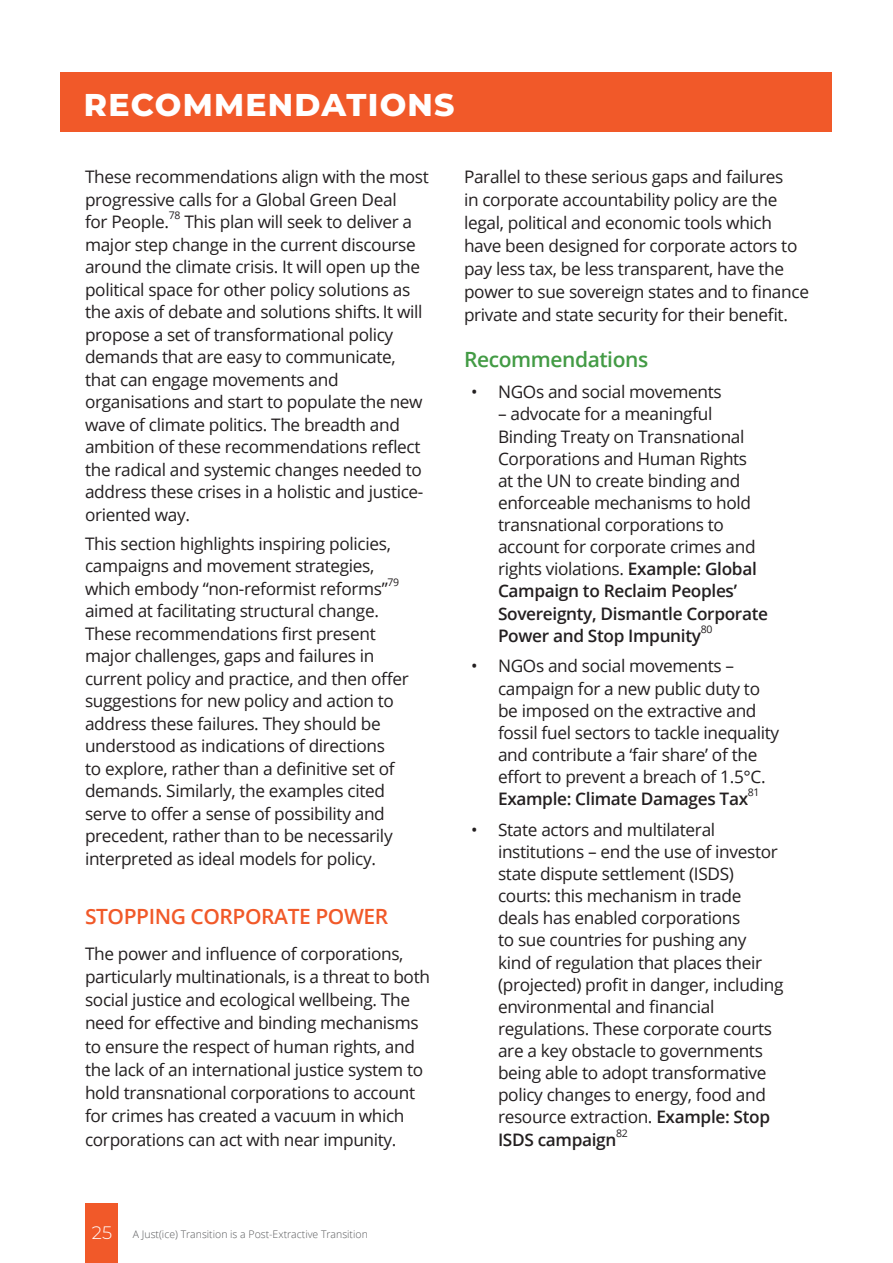
<style>
.page{position:relative;width:893px;height:1263px;background:#fff}
.page>*{position:absolute;margin:0;border:0;box-sizing:border-box;transform-origin:0 0}
.t1{font:800 31.5px "Montserrat";letter-spacing:.04em;color:#fff}
.Body_content{font:600 21px "Open Sans";letter-spacing:-.02em;color:#f15929}
.Body_content-2{font:600 21px "Open Sans";letter-spacing:-.02em;color:#439b45}
.Body_content-3{font:17.25px/22.2px "Open Sans";letter-spacing:-.02em;color:#231f20}
.t2{font:300 10.5px "Open Sans";color:#57585a}
.Body_content-4{font:10.5px "Open Sans";letter-spacing:-.02em;color:#231f20}
.s1{font-weight:600}
.s2{font-family:"Montserrat";font-size:18px;color:#fff}
</style>
<div class="page">
<div style="left:85px;top:1203px;width:33px;height:60px;background:#f15929"></div>
<div style="left:61px;top:72px;width:771px;height:60px;background:#f15929"></div>
<p class="t1" style="left:84px;top:81px;width:372px">RECOMMENDATIONS</p>
<p class="Body_content-3" style="left:85px;top:165px;width:345px">These recommendations align with the most progressive calls for a Global Green Deal<br>for People.</p>
<p class="Body_content-4" style="left:169px;top:208px;width:13px">78</p>
<p class="Body_content-3" style="left:85px;top:210px;width:340px;text-indent:99px">This plan will seek to deliver a major step change in the current discourse around the climate crisis. It will open up the political space for other policy solutions as the axis of debate and solutions shifts.It will propose a set of transformational policy demands that are easy to communicate, that can engage movements and organisations and start to populate the new wave of climate politics. The breadth and ambition of these recommendations reflect the radical and systemic changes needed to address these crises in a holistic and justice&shy;oriented way.</p>
<p class="Body_content-3" style="left:85px;top:532px;width:307px">This section highlights inspiring policies, campaigns and movement strategies, which embody “non-reformist reforms”</p>
<p class="Body_content-4" style="left:387px;top:575px;width:13px">79</p>
<p class="Body_content-3" style="left:85px;top:599px;width:325px">aimed at facilitating structural change.<br>These recommendations first present major challenges, gaps and failures in current policy and practice, and then offer suggestions for new policy and action to address these failures. They should be understood as indications of directions<br>to explore, rather than a definitive set of demands. Similarly, the examples cited serve to offer a sense of possibility and precedent, rather than to be necessarily interpreted as ideal models for policy.</p>
<p class="Body_content" style="left:85px;top:902px;width:305px">STOPPING CORPORATE POWER</p>
<p class="Body_content-3" style="left:85px;top:941px;width:346px;line-height:23.2px">The power and influence of corporations, particularly multinationals, is a threat to both social justice and ecological wellbeing. The need for effective and binding mechanisms to ensure the respect of human rights, and the lack of an international justice system to hold transnational corporations to account for crimes has created a vacuum in which corporations can act with near impunity.</p>
<p class="Body_content-3" style="left:464px;top:165px;width:346px;line-height:22.8px">Parallel to these serious gaps and failures<br>in corporate accountability policy are the legal, political and economic tools which have been designed for corporate actors to pay less tax, be less transparent, have the power to sue sovereign states and to finance private and state security for their benefit.</p>
<p class="Body_content-2" style="left:464px;top:345px;width:186px">Recommendations</p>
<p class="Body_content-3" style="left:471px;top:380px;width:252px">• NGOs and social movements</p>
<p class="Body_content-3" style="left:498px;top:403px;width:272px">– advocate for a meaningful<br>Binding Treaty on Transnational<br>Corporations and Human Rights<br>at the UN to create binding and enforceable mechanisms to hold transnational corporations to account for corporate crimes and rights violations. <span class="s1">Example: Global<br>Campaign to Reclaim Peoples’<br>Sovereignty, Dismantle Corporate<br>Power and Stop Impunity</span></p>
<p class="Body_content-4" style="left:701px;top:622px;width:13px">80</p>
<p class="Body_content-3" style="left:498px;top:654px;width:283px;text-indent:-27px">• NGOs and social movements – campaign for a new public duty to be imposed on the extractive and fossil fuel sectors to tackle inequality and contribute a ‘fair share’ of the effort to prevent a breach of 1.5°C.<br><span class="s1">Example: Climate Damages Tax</span></p>
<p class="Body_content-4" style="left:748px;top:785px;width:13px">81</p>
<p class="Body_content-3" style="left:498px;top:818px;width:287px;text-indent:-27px">• State actors and multilateral institutions – end the use of investor state dispute settlement (ISDS) courts: this mechanism in trade deals has enabled corporations<br>to sue countries for pushing any kind of regulation that places their (projected) profit in danger, including environmental and financial regulations. These corporate courts are a key obstacle to governments being able to adopt transformative policy changes to energy, food and resource extraction. <span class="s1">Example: Stop ISDS campaign</span></p>
<p class="Body_content-4" style="left:616px;top:1126px;width:13px">82</p>
<p class="t2" style="left:92px;top:1227px;width:277px"><span class="s2">25</span> A Just(ice) Transition is a Post-Extractive Transition</p>
</div>
